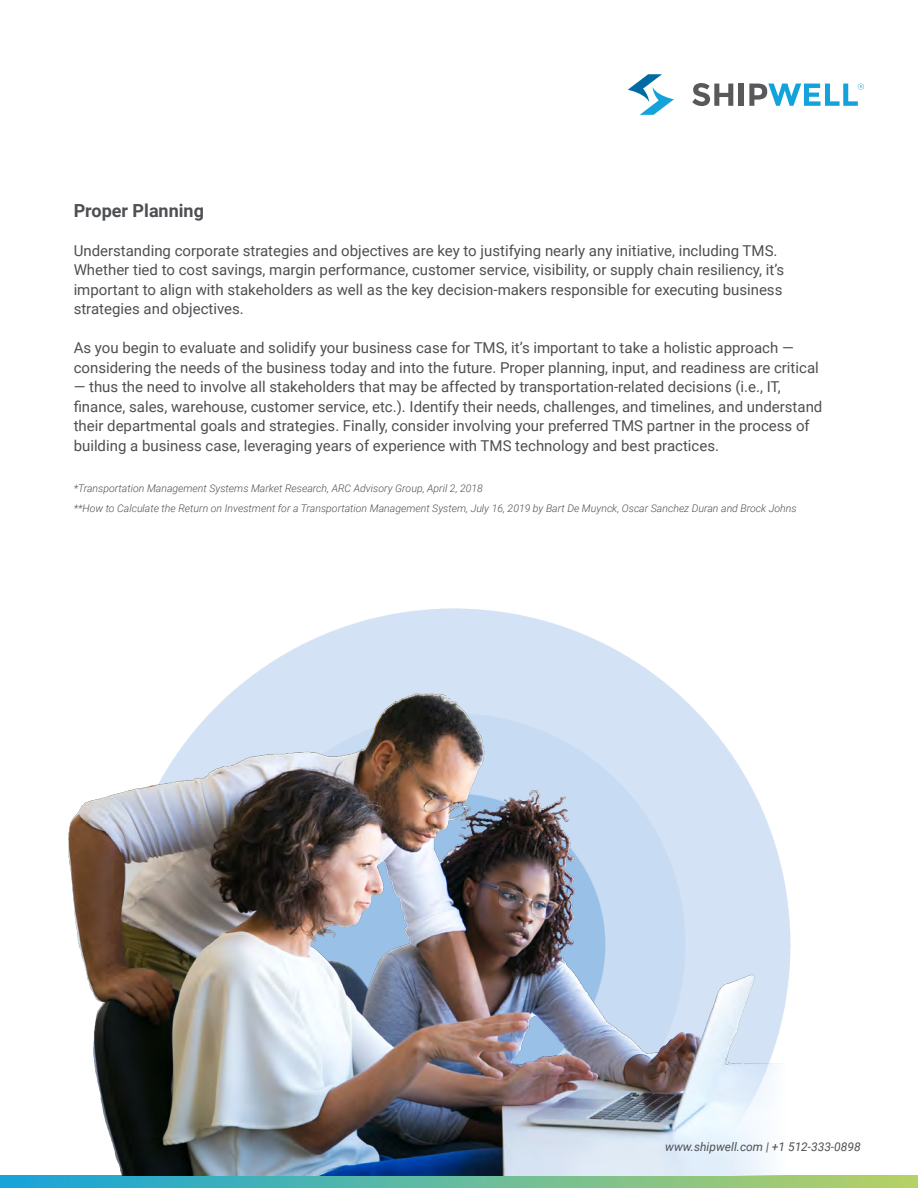
<style>
.page{position:relative;width:918px;height:1188px;background:#fff}
.page>*{position:absolute;margin:0;border:0;box-sizing:border-box;transform-origin:0 0}
.t1{font:700 18px "Roboto";color:#4d4f52}
.t2{font:15px/19.5px "Roboto";color:#4d4f52}
.t3{font:italic 12px "Roboto";color:#4d4f52}
.t4{font:italic 300 10.5px/19.5px "Roboto";color:#4d4f52}
</style>
<div class="page">
<svg style="left:0;top:1175px;width:918px;height:13px;background:#66b89e"></svg>
<img style="left:312px;top:608px;width:284px;height:32px">
<svg style="left:692px;top:83px;width:41px;height:23px"></svg>
<div style="left:739px;top:84px;width:5px;height:22px;background:#59595c"></div>
<svg style="left:628px;top:74px;width:46px;height:41px"></svg>
<svg style="left:749px;top:83px;width:115px;height:23px"></svg>
<img style="left:68px;top:640px;width:723px;height:535px">
<p class="t1" style="left:74px;top:198px;width:132px">Proper Planning</p>
<p class="t2" style="left:74px;top:240px;width:712px">Understanding corporate strategies and objectives are key to justifying nearly any initiative, including TMS.<br>Whether tied to cost savings, margin performance, customer service, visibility, or supply chain resiliency, it’s important to align with stakeholders as well as the key decision-makers responsible for executing business strategies and objectives.</p>
<p class="t2" style="left:74px;top:338px;width:747px">As you begin to evaluate and solidify your business case for TMS, it’s important to take a holistic approach — considering the needs of the business today and into the future. Proper planning, input, and readiness are critical</p>
<p class="t2" style="left:74px;top:377px;width:750px">— thus the need to involve all stakeholders that may be affected by transportation-related decisions (i.e., IT, finance, sales, warehouse, customer service, etc.). Identify their needs, challenges, and timelines, and understand their departmental goals and strategies. Finally, consider involving your preferred TMS partner in the process of building a business case, leveraging years of experience with TMS technology and best practices.</p>
<p class="t4" style="left:74px;top:478px;width:725px">*Transportation Management Systems Market Research, ARC Advisory Group, April 2, 2018<br>**How to Calculate the Return on Investment for a Transportation Management System, July 16, 2019 by Bart De Muynck, Oscar Sanchez Duran and Brock Johns</p>
<p class="t3" style="left:665px;top:1138px;width:197px">www.shipwell.com | +1 512-333-0898</p>
</div>
